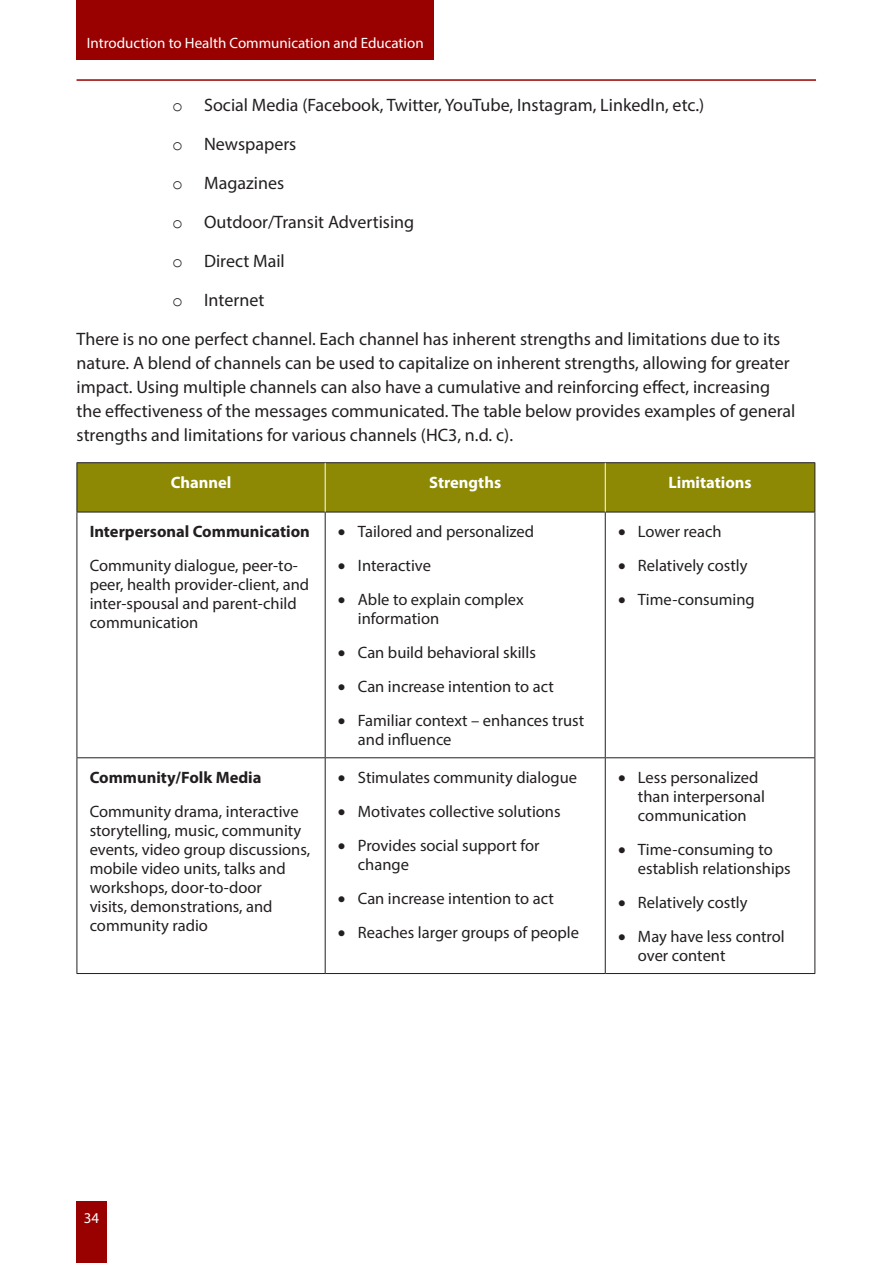
<style>
.page{position:relative;width:893px;height:1263px;background:#fff}
.page>*{position:absolute;margin:0;border:0;box-sizing:border-box;transform-origin:0 0}
.t1{font:18px/24px "Myriad Pro";color:#231f20}
.List_Paragraph{font:16.5px/18.9px "Myriad Pro";color:#231f20}
.t2{font:700 16.5px "Myriad Pro";color:#231f20}
.t3{font:700 16.5px "Myriad Pro";color:#fff}
.t4{font:15px "Myriad Pro";color:#fff}
.s1{font-family:"Courier New"}
</style>
<div class="page">
<div style="left:77px;top:1201px;width:30px;height:62px;background:#990100"></div>
<hr style="left:77px;top:79px;width:739px;height:2px;background:#990100">
<div style="left:77px;top:0;width:357px;height:60px;background:#990100"></div>
<div style="left:78px;top:463px;width:736px;height:49px;background:#8d8905"></div>
<hr style="left:77px;top:512px;width:1px;height:245px;background:#231f20">
<hr style="left:325px;top:512px;width:1px;height:245px;background:#231f20">
<hr style="left:605px;top:512px;width:1px;height:245px;background:#231f20">
<hr style="left:814px;top:512px;width:1px;height:245px;background:#231f20">
<hr style="left:77px;top:757px;width:248px;height:1px;background:#231f20">
<hr style="left:77px;top:758px;width:1px;height:215px;background:#231f20">
<hr style="left:325px;top:757px;width:280px;height:1px;background:#231f20">
<hr style="left:325px;top:758px;width:1px;height:215px;background:#231f20">
<hr style="left:605px;top:757px;width:210px;height:1px;background:#231f20">
<hr style="left:605px;top:758px;width:1px;height:215px;background:#231f20">
<hr style="left:814px;top:758px;width:1px;height:215px;background:#231f20">
<hr style="left:77px;top:462px;width:248px;height:1px;background:#231f20">
<hr style="left:77px;top:463px;width:1px;height:49px;background:#231f20">
<hr style="left:325px;top:462px;width:280px;height:1px;background:#231f20">
<hr style="left:605px;top:462px;width:210px;height:1px;background:#231f20">
<hr style="left:814px;top:463px;width:1px;height:49px;background:#231f20">
<hr style="left:77px;top:512px;width:248px;height:1px;background:#231f20">
<hr style="left:325px;top:512px;width:280px;height:1px;background:#231f20">
<hr style="left:605px;top:512px;width:210px;height:1px;background:#231f20">
<hr style="left:325px;top:463px;width:1px;height:49px;background:#fff">
<hr style="left:605px;top:463px;width:1px;height:49px;background:#fff">
<hr style="left:77px;top:973px;width:248px;height:1px;background:#231f20">
<hr style="left:325px;top:973px;width:280px;height:1px;background:#231f20">
<hr style="left:605px;top:973px;width:210px;height:1px;background:#231f20">
<p class="t4" style="left:87px;top:34px;width:338px">Introduction to Health Communication and Education</p>
<p class="t1" style="left:172px;top:93px;width:534px"><span class="s1">o</span> Social Media (Facebook, Twitter, YouTube, Instagram, LinkedIn, etc.)</p>
<p class="t1" style="left:172px;top:132px;width:126px"><span class="s1">o</span> Newspapers</p>
<p class="t1" style="left:172px;top:171px;width:114px"><span class="s1">o</span> Magazines</p>
<p class="t1" style="left:172px;top:210px;width:244px"><span class="s1">o</span> Outdoor/Transit Advertising</p>
<p class="t1" style="left:172px;top:249px;width:114px"><span class="s1">o</span> Direct Mail</p>
<p class="t1" style="left:172px;top:288px;width:94px"><span class="s1">o</span> Internet</p>
<p class="t1" style="left:77px;top:327px;width:720px">There is no one perfect channel. Each channel has inherent strengths and limitations due to its nature. A blend of channels can be used to capitalize on inherent strengths, allowing for greater impact. Using multiple channels can also have a cumulative and reinforcing effect, increasing the effectiveness of the messages communicated. The table below provides examples of general strengths and limitations for various channels (HC3, n.d. c).</p>
<p class="t3" style="left:171px;top:471px;width:62px">Channel</p>
<p class="t3" style="left:429px;top:471px;width:73px">Strengths</p>
<p class="t3" style="left:668px;top:471px;width:85px">Limitations</p>
<p class="t2" style="left:90px;top:521px;width:222px">Interpersonal Communication</p>
<p class="List_Paragraph" style="left:90px;top:556px;width:221px">Community dialogue, peer-to&shy;peer, health provider-client, and inter-spousal and parent-child communication</p>
<p class="List_Paragraph" style="left:338px;top:522px;width:198px">• Tailored and personalized</p>
<p class="List_Paragraph" style="left:338px;top:556px;width:95px">• Interactive</p>
<p class="List_Paragraph" style="left:358px;top:590px;width:167px;text-indent:-20px">• Able to explain complex information</p>
<p class="List_Paragraph" style="left:338px;top:643px;width:199px">• Can build behavioral skills</p>
<p class="List_Paragraph" style="left:338px;top:677px;width:217px">• Can increase intention to act</p>
<p class="List_Paragraph" style="left:358px;top:711px;width:228px;text-indent:-20px">• Familiar context – enhances trust and influence</p>
<p class="List_Paragraph" style="left:618px;top:522px;width:105px">• Lower reach</p>
<p class="List_Paragraph" style="left:618px;top:556px;width:131px">• Relatively costly</p>
<p class="List_Paragraph" style="left:618px;top:590px;width:138px">• Time-consuming</p>
<p class="t2" style="left:90px;top:767px;width:173px">Community/Folk Media</p>
<p class="List_Paragraph" style="left:90px;top:802px;width:222px">Community drama, interactive storytelling, music, community events, video group discussions, mobile video units, talks and workshops, door-to-door<br>visits, demonstrations, and community radio</p>
<p class="List_Paragraph" style="left:338px;top:768px;width:241px">• Stimulates community dialogue</p>
<p class="List_Paragraph" style="left:338px;top:802px;width:224px">• Motivates collective solutions</p>
<p class="List_Paragraph" style="left:358px;top:836px;width:183px;text-indent:-20px">• Provides social support for change</p>
<p class="List_Paragraph" style="left:338px;top:888px;width:217px">• Can increase intention to act</p>
<p class="List_Paragraph" style="left:338px;top:922px;width:243px">• Reaches larger groups of people</p>
<p class="List_Paragraph" style="left:638px;top:768px;width:128px;text-indent:-20px">• Less personalized than interpersonal communication</p>
<p class="List_Paragraph" style="left:638px;top:840px;width:154px;text-indent:-20px">• Time-consuming to establish relationships</p>
<p class="List_Paragraph" style="left:618px;top:892px;width:131px">• Relatively costly</p>
<p class="List_Paragraph" style="left:638px;top:926px;width:148px;text-indent:-20px">• May have less control over content</p>
<p class="t4" style="left:84px;top:1209px;width:17px">34</p>
</div>
